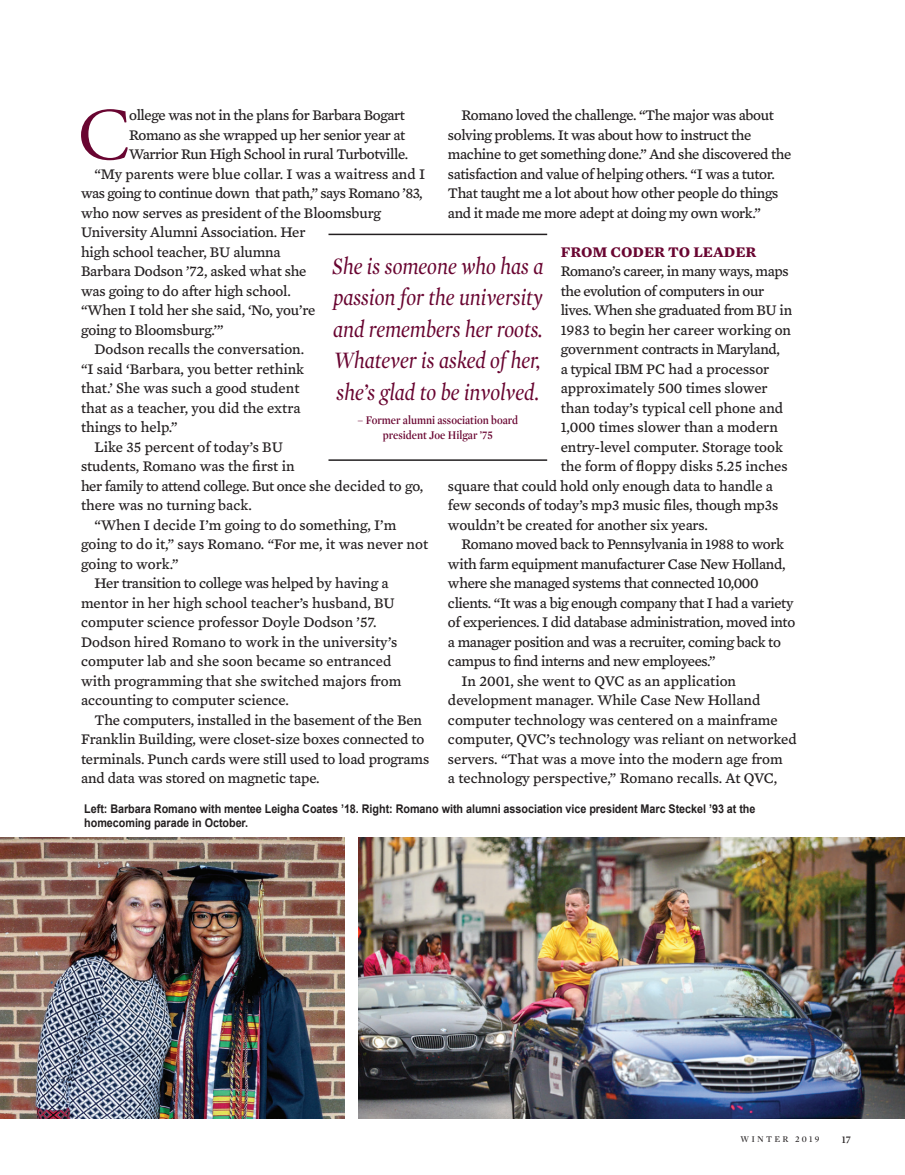
<style>
.page{position:relative;width:905px;height:1175px;background:#fff}
.page>*{position:absolute;margin:0;border:0;box-sizing:border-box;transform-origin:0 0}
.Paragraph_Style_1{font:73.8px "Adobe Garamond Pro";color:#690531}
.t1{font:italic 24px/31.5px "Mercury Display";color:#690531;text-align:justify;scale:.9 1}
.Paragraph_Style_1-2{font:15px/19.5px "Mercury Text G4";letter-spacing:-.01em;color:#231f20}
.Paragraph_Style_1-3{font:700 15px "Mercury Text G4";color:#690531}
.Paragraph_Style_1-4{font:700 12px/13.5px "Arial";letter-spacing:-.005em;color:#231f20;scale:.9 1}
.t2{font:600 12px/15px "Mercury Display";color:#690531;text-align:center;scale:.9 1}
.t3{font:600 10.5px "Mercury Display";color:#231f20}
.t4{font:9px "Mercury Display";letter-spacing:.25em;color:#231f20}
</style>
<div class="page">
<img style="left:0;top:837px;width:344px;height:281px">
<img style="left:358px;top:837px;width:546px;height:281px">
<hr style="left:328px;top:234px;width:219px;height:1px;background:#231f20">
<hr style="left:328px;top:459px;width:219px;height:2px;background:#231f20">
<p class="Paragraph_Style_1" style="left:78px;top:91px;width:53px">C</p>
<p class="Paragraph_Style_1-2" style="left:129px;top:104px;width:280px">ollege was not in the plans for Barbara Bogart<br>Romano as she wrapped up her senior year at<br>Warrior Run High School in rural Turbotville.</p>
<p class="Paragraph_Style_1-2" style="left:81px;top:163px;width:345px;text-indent:14px">“My parents were blue collar. I was a waitress and I was going to continue down that path,” says Romano ’83, who now serves as president of the Bloomsburg University Alumni Association. Her<br>high school teacher, BU alumna<br>Barbara Dodson ’72, asked what she<br>was going to do after high school.<br>“When I told her she said, ‘No, you’re<br>going to Bloomsburg.’”</p>
<p class="Paragraph_Style_1-2" style="left:81px;top:338px;width:225px;text-indent:14px">Dodson recalls the conversation. “I said ‘Barbara, you better rethink that.’ She was such a good student that as a teacher, you did the extra things to help.”</p>
<p class="Paragraph_Style_1-2" style="left:94px;top:436px;width:190px">Like 35 percent of today’s BU</p>
<p class="Paragraph_Style_1-2" style="left:81px;top:455px;width:215px">students, Romano was the first in</p>
<p class="Paragraph_Style_1-2" style="left:81px;top:475px;width:344px">her family to attend college. But once she decided to go,</p>
<p class="Paragraph_Style_1-2" style="left:81px;top:494px;width:172px">there was no turning back.</p>
<p class="Paragraph_Style_1-2" style="left:94px;top:514px;width:303px">“When I decide I’m going to do something, I’m</p>
<p class="Paragraph_Style_1-2" style="left:81px;top:533px;width:348px">going to do it,” says Romano. “For me, it was never not</p>
<p class="Paragraph_Style_1-2" style="left:81px;top:553px;width:99px">going to work.”</p>
<p class="Paragraph_Style_1-2" style="left:81px;top:572px;width:322px;text-indent:14px">Her transition to college was helped by having a mentor in her high school teacher’s husband, BU computer science professor Doyle Dodson ’57.<br>Dodson hired Romano to work in the university’s computer lab and she soon became so entranced with programming that she switched majors from accounting to computer science.</p>
<p class="Paragraph_Style_1-2" style="left:81px;top:709px;width:350px;text-indent:14px">The computers, installed in the basement of the Ben Franklin Building, were closet-size boxes connected to terminals. Punch cards were still used to load programs and data was stored on magnetic tape.</p>
<p class="Paragraph_Style_1-2" style="left:448px;top:104px;width:345px;text-indent:14px">Romano loved the challenge. “The major was about solving problems. It was about how to instruct the machine to get something done.” And she discovered the satisfaction and value of helping others. “I was a tutor.<br>That taught me a lot about how other people do things and it made me more adept at doing my own work.”</p>
<p class="Paragraph_Style_1-3" style="left:560px;top:240px;width:197px">FROM CODER TO LEADER</p>
<p class="Paragraph_Style_1-2" style="left:560px;top:260px;width:229px">Romano’s career, in many ways, maps</p>
<p class="Paragraph_Style_1-2" style="left:560px;top:280px;width:205px">the evolution of computers in our</p>
<p class="Paragraph_Style_1-2" style="left:560px;top:299px;width:233px">lives. When she graduated from BU in</p>
<p class="Paragraph_Style_1-2" style="left:560px;top:319px;width:232px">1983 to begin her career working on</p>
<p class="Paragraph_Style_1-2" style="left:560px;top:338px;width:221px">government contracts in Maryland,</p>
<p class="Paragraph_Style_1-2" style="left:560px;top:358px;width:210px">a typical IBM PC had a processor</p>
<p class="Paragraph_Style_1-2" style="left:560px;top:377px;width:208px">approximately 500 times slower</p>
<p class="Paragraph_Style_1-2" style="left:560px;top:397px;width:224px">than today’s typical cell phone and</p>
<p class="Paragraph_Style_1-2" style="left:560px;top:416px;width:219px">1,000 times slower than a modern</p>
<p class="Paragraph_Style_1-2" style="left:560px;top:436px;width:224px">entry-level computer. Storage took</p>
<p class="Paragraph_Style_1-2" style="left:560px;top:455px;width:228px">the form of floppy disks 5.25 inches</p>
<p class="Paragraph_Style_1-2" style="left:448px;top:475px;width:326px">square that could hold only enough data to handle a</p>
<p class="Paragraph_Style_1-2" style="left:448px;top:494px;width:332px">few seconds of today’s mp3 music files, though mp3s</p>
<p class="Paragraph_Style_1-2" style="left:448px;top:514px;width:261px">wouldn’t be created for another six years.</p>
<p class="Paragraph_Style_1-2" style="left:448px;top:533px;width:349px;text-indent:14px">Romano moved back to Pennsylvania in 1988 to work with farm equipment manufacturer Case New Holland, where she managed systems that connected 10,000 clients. “It was a big enough company that I had a variety of experiences. I did database administration, moved into a manager position and was a recruiter, coming back to campus to find interns and new employees.”</p>
<p class="Paragraph_Style_1-2" style="left:448px;top:670px;width:350px;text-indent:14px">In 2001, she went to QVC as an application development manager. While Case New Holland computer technology was centered on a mainframe computer, QVC’s technology was reliant on networked servers. “That was a move into the modern age from<br>a technology perspective,” Romano recalls. At QVC,</p>
<p class="Paragraph_Style_1-4" style="left:84px;top:803px;width:747px">Left: Barbara Romano with mentee Leigha Coates ’18. Right: Romano with alumni association vice president Marc Steckel ’93 at the homecoming parade in October.</p>
<p class="t1" style="left:332px;top:249px;width:236px">She is someone who has a passion for the university and remembers her roots.<br>Whatever is asked of her, she’s glad to be involved.</p>
<p class="t2" style="left:357px;top:412px;width:180px">– Former alumni association board president Joe Hilgar ’75</p>
<p class="t4" style="left:740px;top:1132px;width:80px">WINTER 2019</p>
<p class="t3" style="left:841px;top:1131px;width:11px">17</p>
</div>
